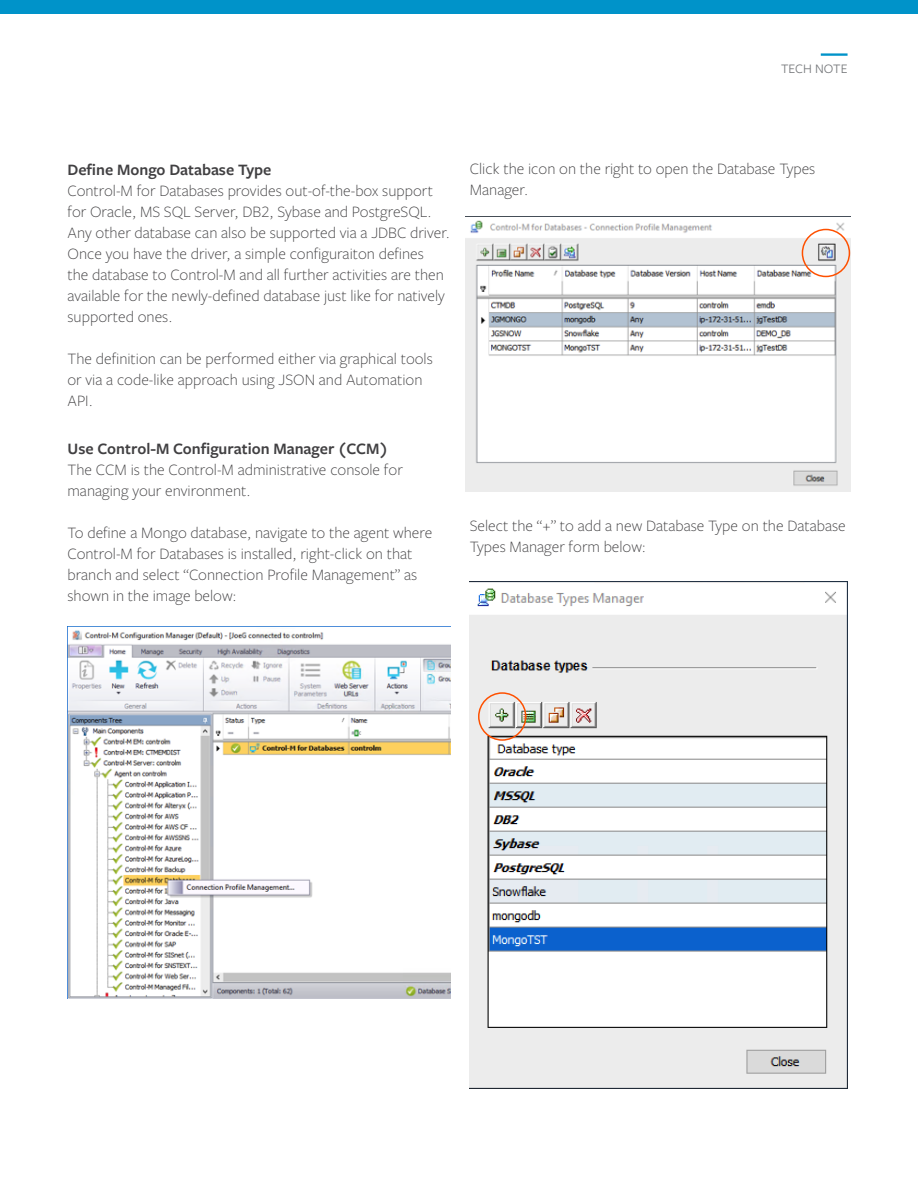
<style>
.page{position:relative;width:918px;height:1188px;background:#fff}
.page>*{position:absolute;margin:0;border:0;box-sizing:border-box;transform-origin:0 0}
.B2_Body_gray_text_11{font:300 16.5px/21px "Freight Sans Pro";color:#414042}
.B2_Body_gray_semibol{font:600 16.5px "Freight Sans Pro";color:#414042}
.FC_Document_type{font:13.5px "Freight Sans Pro";color:#75777a}
</style>
<div class="page">
<div style="left:0;top:0;width:918px;height:13px;background:#0093c9"></div>
<hr style="left:821px;top:53px;width:27px;height:3px;background:#0093c9">
<img style="left:68px;top:630px;width:382px;height:369px">
<img style="left:466px;top:216px;width:384px;height:275px">
<div style="left:802px;top:229px;width:48px;height:48px;border:2px solid #fe5000;border-radius:50%"></div>
<img style="left:470px;top:581px;width:378px;height:507px">
<div style="left:478px;top:692px;width:48px;height:49px;border:2px solid #fe5000;border-radius:50%"></div>
<p class="FC_Document_type" style="left:781px;top:59px;width:68px">TECH NOTE</p>
<p class="B2_Body_gray_semibol" style="left:68px;top:158px;width:206px">Define Mongo Database Type</p>
<p class="B2_Body_gray_text_11" style="left:68px;top:179px;width:384px">Control-M for Databases provides out-of-the-box support for Oracle, MS SQL Server, DB2, Sybase and PostgreSQL.<br>Any other database can also be supported via a JDBC driver.<br>Once you have the driver, a simple configuraiton defines<br>the database to Control-M and all further activities are then available for the newly-defined database just like for natively supported ones.</p>
<p class="B2_Body_gray_text_11" style="left:68px;top:347px;width:367px">The definition can be performed either via graphical tools or via a code-like approach using JSON and Automation<br>API.</p>
<p class="B2_Body_gray_semibol" style="left:68px;top:438px;width:322px">Use Control-M Configuration Manager (CCM)</p>
<p class="B2_Body_gray_text_11" style="left:68px;top:459px;width:337px">The CCM is the Control-M administrative console for managing your environment.</p>
<p class="B2_Body_gray_text_11" style="left:68px;top:522px;width:366px">To define a Mongo database, navigate to the agent where Control-M for Databases is installed, right-click on that branch and select “Connection Profile Management” as shown in the image below:</p>
<p class="B2_Body_gray_text_11" style="left:470px;top:158px;width:347px">Click the icon on the right to open the Database Types<br>Manager.</p>
<p class="B2_Body_gray_text_11" style="left:470px;top:515px;width:378px">Select the “+” to add a new Database Type on the Database<br>Types Manager form below:</p>
</div>
